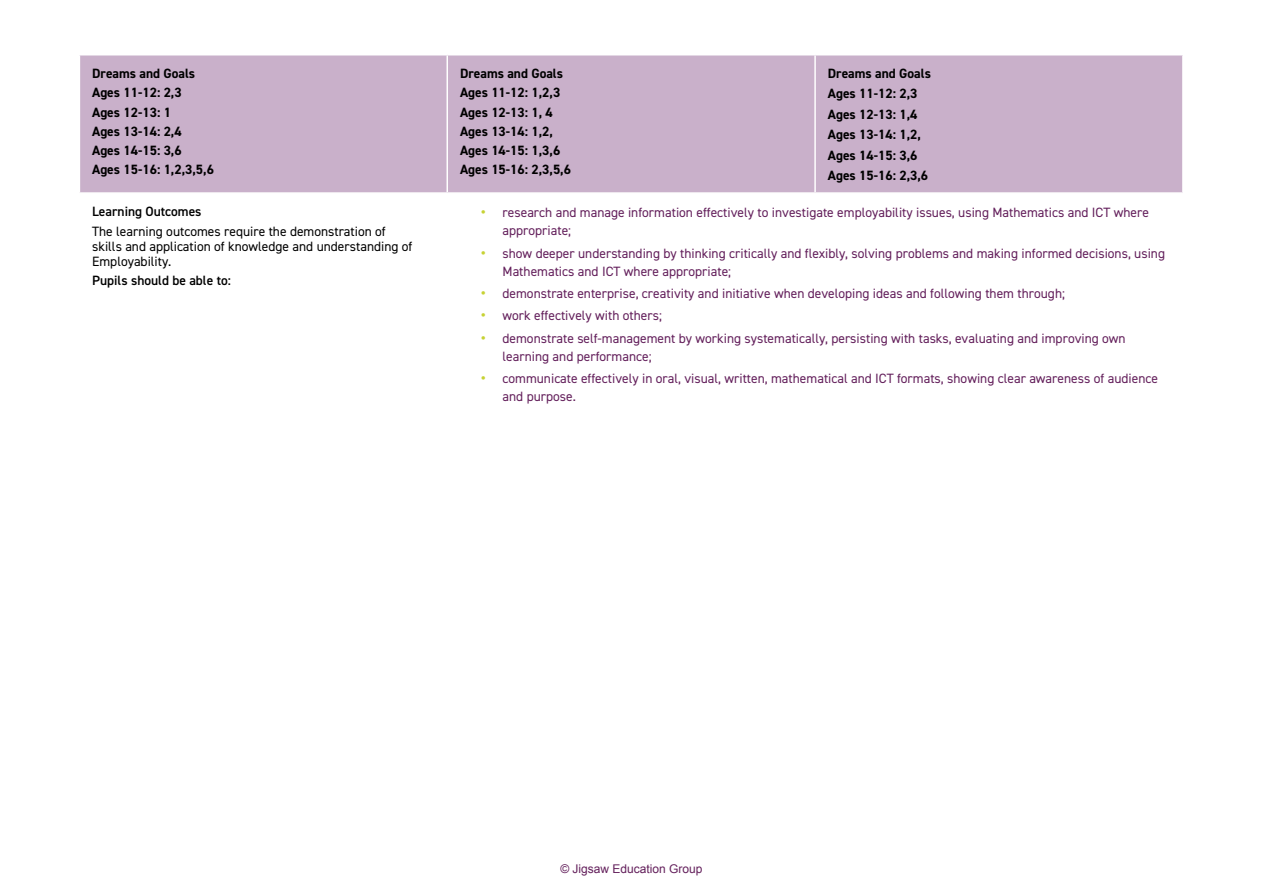
<style>
.page{position:relative;width:1263px;height:893px;background:#fff}
.page>*{position:absolute;margin:0;border:0;box-sizing:border-box;transform-origin:0 0}
.t1{font:13.5px/18px "DIN2014";color:#631f5b}
.t2{font:700 13.5px/19.2px "DIN2014";color:#000}
.t3{font:13.5px/15px "DIN2014";color:#000}
.t4{font:600 13.5px "DIN2014";color:#000}
.t5{font:12px "Arial";color:#631f5b}
.s1{font-weight:700;font-size:15px;color:#c7d234}
</style>
<div class="page">
<div style="left:80px;top:55px;width:1102px;height:137px;background:#c9b0ca"></div>
<hr style="left:446px;top:55px;width:2px;height:137px;background:#fff">
<hr style="left:814px;top:55px;width:2px;height:137px;background:#fff">
<p class="t2" style="left:92px;top:64px;width:123px">Dreams and Goals<br>Ages 11-12: 2,3<br>Ages 12-13: 1<br>Ages 13-14: 2,4<br>Ages 14-15: 3,6<br>Ages 15-16: 1,2,3,5,6</p>
<p class="t2" style="left:460px;top:64px;width:113px">Dreams and Goals<br>Ages 11-12: 1,2,3<br>Ages 12-13: 1, 4<br>Ages 13-14: 1,2,<br>Ages 14-15: 1,3,6<br>Ages 15-16: 2,3,5,6</p>
<p class="t2" style="left:828px;top:63px;width:105px;line-height:20.4px">Dreams and Goals<br>Ages 11-12: 2,3<br>Ages 12-13: 1,4<br>Ages 13-14: 1,2,<br>Ages 14-15: 3,6<br>Ages 15-16: 2,3,6</p>
<p class="t4" style="left:92px;top:203px;width:111px">Learning Outcomes</p>
<p class="t3" style="left:92px;top:223px;width:322px">The learning outcomes require the demonstration of skills and application of knowledge and understanding of<br>Employability.</p>
<p class="t4" style="left:92px;top:271px;width:140px">Pupils should be able to:</p>
<p class="t1" style="left:502px;top:204px;width:648px;text-indent:-21px"><span class="s1">•</span> research and manage information effectively to investigate employability issues, using Mathematics and ICT where appropriate;</p>
<p class="t1" style="left:502px;top:244px;width:664px;text-indent:-21px"><span class="s1">•</span> show deeper understanding by thinking critically and flexibly, solving problems and making informed decisions, using<br>Mathematics and ICT where appropriate;</p>
<p class="t1" style="left:481px;top:284px;width:585px"><span class="s1">•</span> demonstrate enterprise, creativity and initiative when developing ideas and following them through;</p>
<p class="t1" style="left:481px;top:306px;width:182px"><span class="s1">•</span> work effectively with others;</p>
<p class="t1" style="left:502px;top:329px;width:625px;text-indent:-21px"><span class="s1">•</span> demonstrate self-management by working systematically, persisting with tasks, evaluating and improving own learning and performance;</p>
<p class="t1" style="left:502px;top:369px;width:657px;text-indent:-21px"><span class="s1">•</span> communicate effectively in oral, visual, written, mathematical and ICT formats, showing clear awareness of audience and purpose.</p>
<p class="t5" style="left:560px;top:861px;width:144px">© Jigsaw Education Group</p>
</div>
